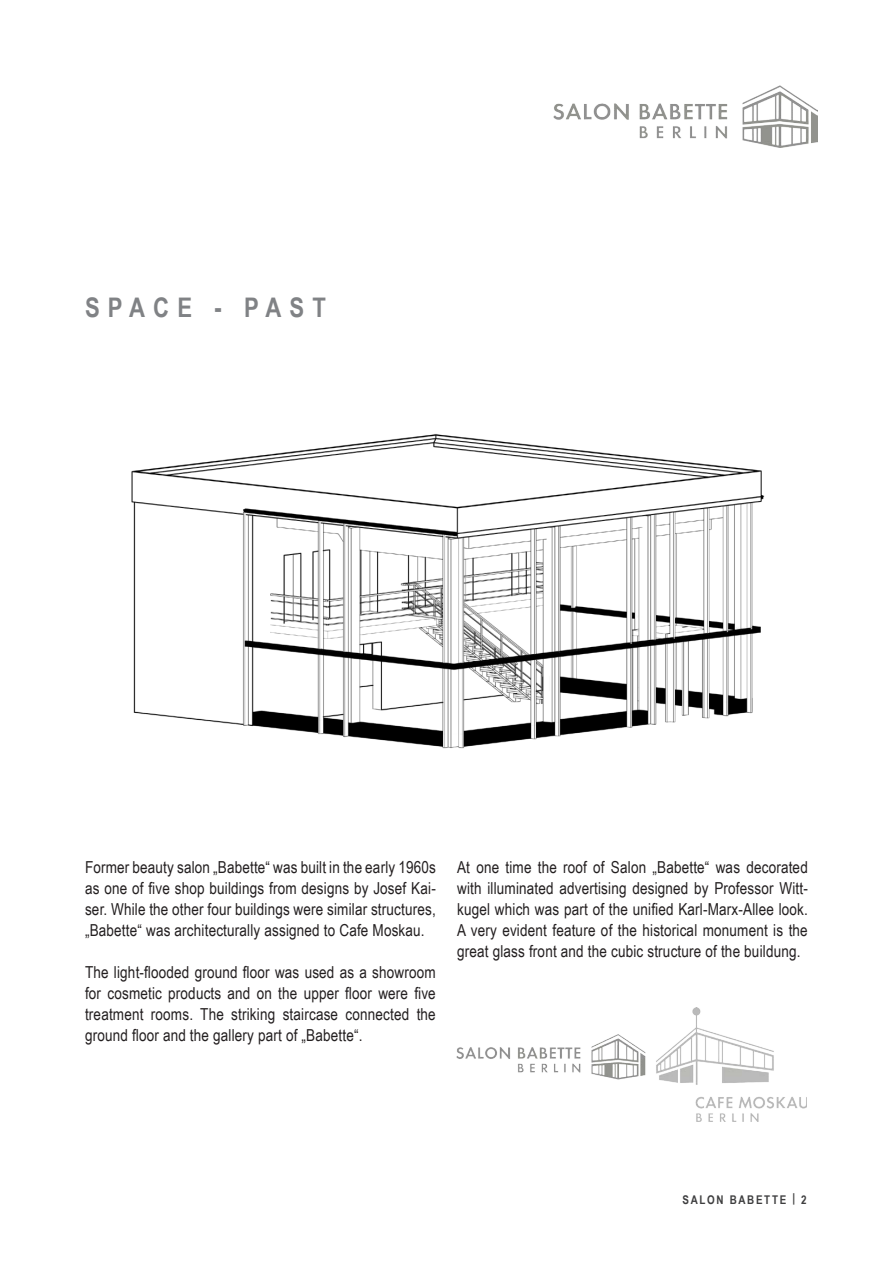
<style>
.page{position:relative;width:893px;height:1263px;background:#fff}
.page>*{position:absolute;margin:0;border:0;box-sizing:border-box;transform-origin:0 0}
.grüne_Headline{font:700 27px "Arial Narrow";letter-spacing:.3em;color:#808285}
.Fließtext{font:16.5px/21px "Arial Narrow";letter-spacing:.01em;color:#231f20;text-align:justify}
.Seitenzahl{font:700 12px "Arial Narrow";letter-spacing:.14em;color:#3e3e3f}
</style>
<div class="page">
<img style="left:457px;top:1007px;width:350px;height:114px">
<img style="left:131px;top:434px;width:634px;height:315px">
<img style="left:554px;top:85px;width:263px;height:62px">
<p class="grüne_Headline" style="left:85px;top:287px;width:242px">SPACE - PAST</p>
<p class="Fließtext" style="left:85px;top:856px;width:352px">Former beauty salon „Babette“ was built in the early 1960s as one of five shop buildings from designs by Josef Kai&shy;ser. While the other four buildings were similar structures, „Babette“ was architecturally assigned to Cafe Moskau.</p>
<p class="Fließtext" style="left:85px;top:961px;width:352px">The light-flooded ground floor was used as a showroom for cosmetic products and on the upper floor were five treatment rooms. The striking staircase connected the ground floor and the gallery part of „Babette“.</p>
<p class="Fließtext" style="left:457px;top:856px;width:352px">At one time the roof of Salon „Babette“ was decorated with illuminated advertising designed by Professor Witt&shy;kugel which was part of the unified Karl-Marx-Allee look.<br>A very evident feature of the historical monument is the great glass front and the cubic structure of the buildung.</p>
<p class="Seitenzahl" style="left:682px;top:1190px;width:126px">SALON BABETTE | 2</p>
</div>
